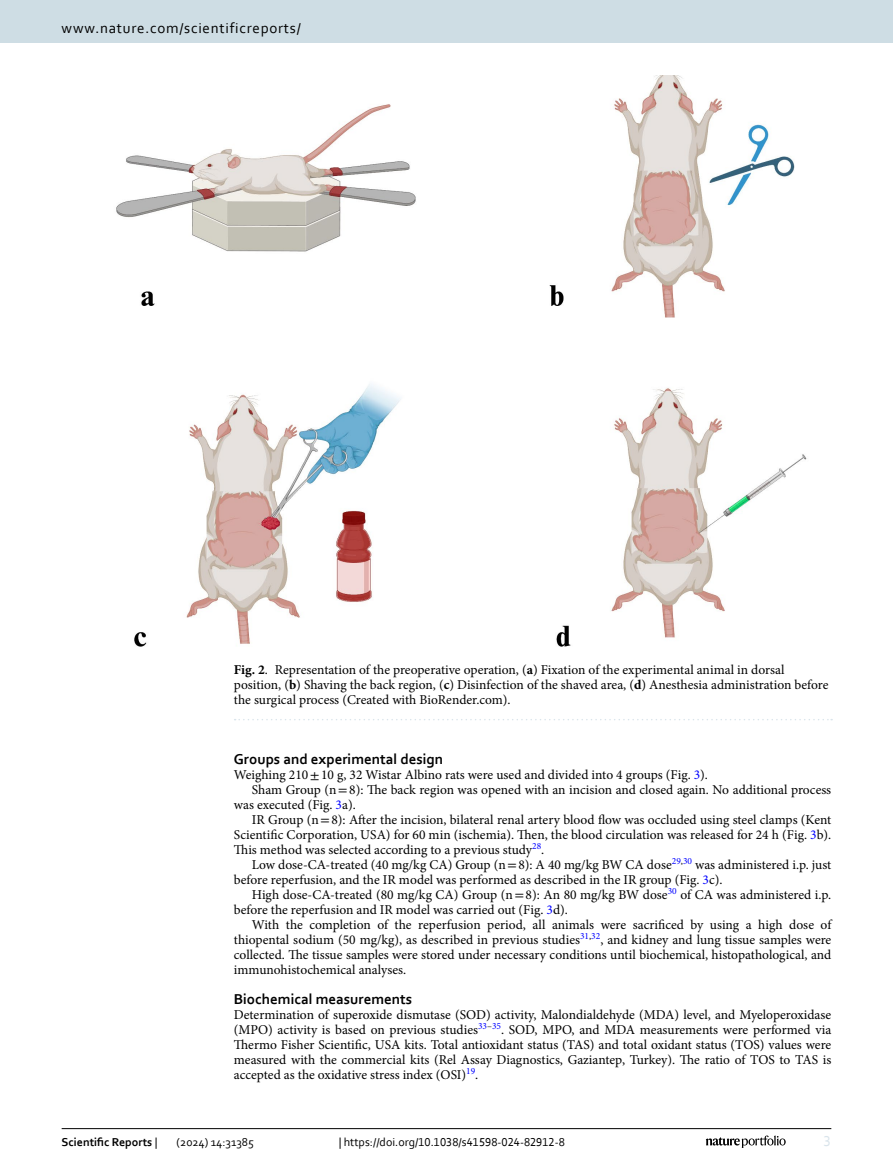
<style>
.page{position:relative;width:893px;height:1174px;background:#fff}
.page>*{position:absolute;margin:0;border:0;box-sizing:border-box;transform-origin:0 0}
.Head_2{font:700 15px "Corbel";color:#000}
.t1{font:15px "Corbel";letter-spacing:.05em;color:#000}
.t2{font:15px "Corbel";color:#d9e4eb}
.Body_Text_Indent{font:13.5px/15px "Minion Pro";color:#000}
.Body_Text{font:13.5px/15px "Minion Pro";color:#000;text-align:justify}
.Figure_Caption{font:13.5px/15px "Minion Pro";color:#000}
.t3{font:12px "Corbel";color:#000}
.t4{font:700 12px "Corbel";color:#000}
.s1{font-weight:700}
.s2{font-family:"STIX"}
.s3{color:#00f}
.s4{font-weight:400}
</style>
<div class="page">
<img style="left:116px;top:76px;width:691px;height:570px">
<svg style="left:235px;top:719px;width:597px;height:1px"></svg>
<hr style="left:62px;top:1128px;width:769px;height:1px;background:#000">
<svg style="left:706px;top:1135px;width:80px;height:12px"></svg>
<div style="left:0;top:0;width:893px;height:43px;background:#cedde4"></div>
<p class="t1" style="left:62px;top:18px;width:241px">www.nature.com/scientificreports/</p>
<p class="Figure_Caption" style="left:234px;top:662px;width:596px"><span class="s1">Fig. 2</span>. Representation of the preoperative operation, (<span class="s1">a</span>) Fixation of the experimental animal in dorsal position, (<span class="s1">b</span>) Shaving the back region, (<span class="s1">c</span>) Disinfection of the shaved area, (<span class="s1">d</span>) Anesthesia administration before the surgical process (Created with BioRender.com).</p>
<p class="Head_2" style="left:234px;top:749px;width:211px">Groups and experimental design</p>
<p class="Body_Text" style="left:234px;top:767px;width:476px">Weighing 210<span class="s2">±</span>10 g, 32 Wistar Albino rats were used and divided into 4 groups (Fig. <span class="s3">3</span>).</p>
<p class="Body_Text_Indent" style="left:234px;top:782px;width:599px;text-indent:18px">Sham Group (n<span class="s2">=</span>8): The back region was opened with an incision and closed again. No additional process was executed (Fig. <span class="s3">3</span>a).</p>
<p class="Body_Text_Indent" style="left:234px;top:812px;width:599px;text-align:justify;text-indent:18px">IR Group (n<span class="s2">=</span>8): After the incision, bilateral renal artery blood flow was occluded using steel clamps (Kent Scientific Corporation, USA) for 60 min (ischemia). Then, the blood circulation was released for 24 h (Fig. <span class="s3">3</span>b).<br>This method was selected according to a previous study<sup>28</sup>.</p>
<p class="Body_Text_Indent" style="left:234px;top:857px;width:599px;text-indent:18px">Low dose-CA-treated (40 mg/kg CA) Group (n<span class="s2">=</span>8): A 40 mg/kg BW CA dose<sup>29</sup><sup>,</sup><sup>30</sup> was administered i.p. just before reperfusion, and the IR model was performed as described in the IR group (Fig. <span class="s3">3</span>c).</p>
<p class="Body_Text_Indent" style="left:234px;top:887px;width:599px;text-indent:18px">High dose-CA-treated (80 mg/kg CA) Group (n<span class="s2">=</span>8): An 80 mg/kg BW dose<sup>30</sup> of CA was administered i.p. before the reperfusion and IR model was carried out (Fig. <span class="s3">3</span>d).</p>
<p class="Body_Text_Indent" style="left:234px;top:917px;width:599px;text-align:justify;text-indent:18px">With the completion of the reperfusion period, all animals were sacrificed by using a high dose of thiopental sodium (50 mg/kg), as described in previous studies<sup>31</sup><sup>,</sup><sup>32</sup>, and kidney and lung tissue samples were collected. The tissue samples were stored under necessary conditions until biochemical, histopathological, and immunohistochemical analyses.</p>
<p class="Head_2" style="left:234px;top:989px;width:180px">Biochemical measurements</p>
<p class="Body_Text" style="left:234px;top:1007px;width:599px">Determination of superoxide dismutase (SOD) activity, Malondialdehyde (MDA) level, and Myeloperoxidase (MPO) activity is based on previous studies<sup>33</sup><sup>–</sup><sup>35</sup>. SOD, MPO, and MDA measurements were performed via Thermo Fisher Scientific, USA kits. Total antioxidant status (TAS) and total oxidant status (TOS) values were measured with the commercial kits (Rel Assay Diagnostics, Gaziantep, Turkey). The ratio of TOS to TAS is accepted as the oxidative stress index (OSI)<sup>19</sup>.</p>
<p class="t4" style="left:62px;top:1134px;width:97px">Scientific Reports <span class="s4">|</span></p>
<p class="t3" style="left:177px;top:1134px;width:79px">(2024) 14:31385</p>
<p class="t3" style="left:339px;top:1134px;width:228px">| https://doi.org/10.1038/s41598-024-82912-8</p>
<p class="t2" style="left:824px;top:1132px;width:9px">3</p>
</div>
